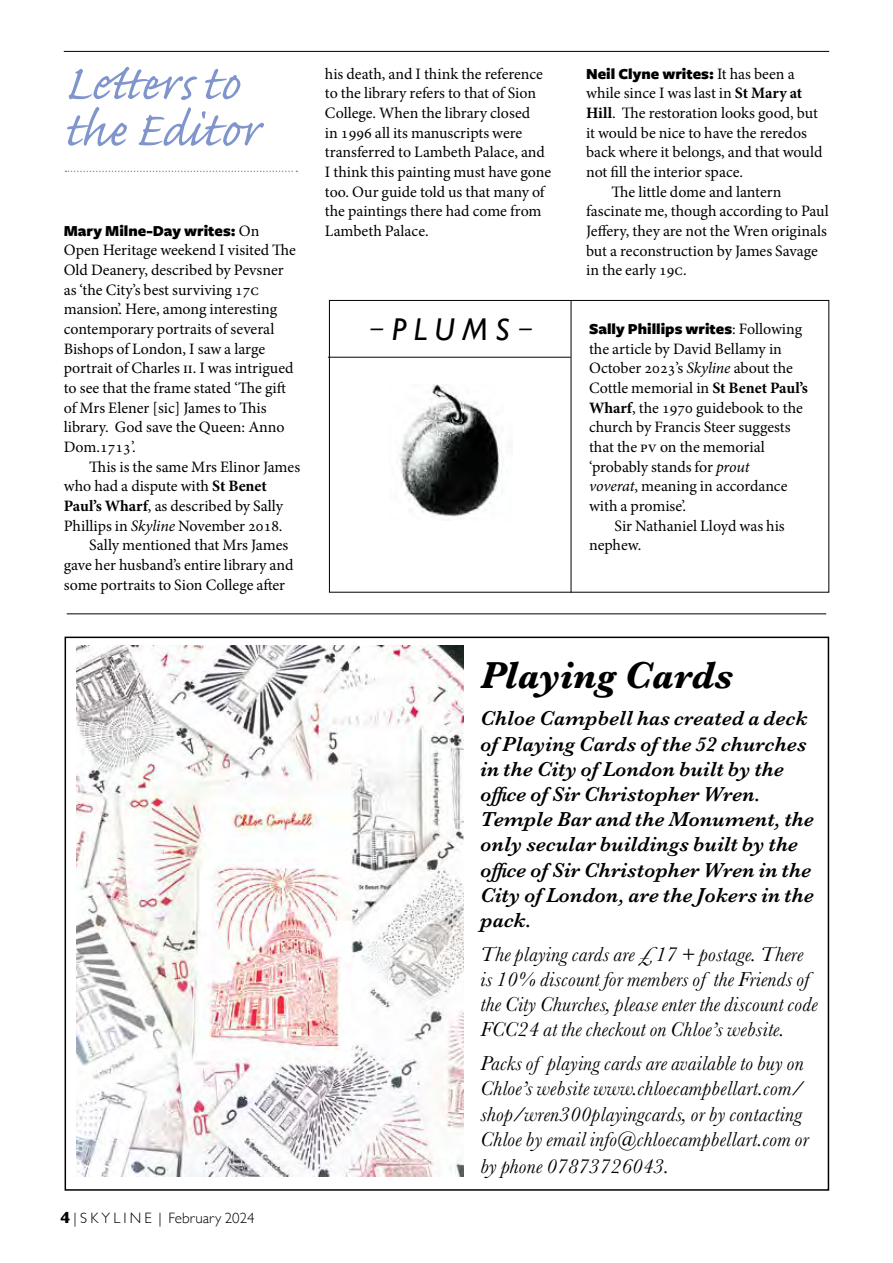
<style>
.page{position:relative;width:893px;height:1263px;background:#fff}
.page>*{position:absolute;margin:0;border:0;box-sizing:border-box;transform-origin:0 0}
.t1{font:63px/46.5px "Caflisch Script Pro";color:#7f95cc}
.t2{font:italic 700 39px "Baskerville";color:#000}
.t3{font:italic 31.5px "Gill Sans";letter-spacing:.24em;color:#000}
.t4{font:italic 21px/25.7px "Baskerville";letter-spacing:.01em;color:#000}
.t5{font:italic 600 21px/25.2px "Baskerville";letter-spacing:.01em;color:#000}
.t6{font:15.9px/19.6px "Minion Pro";color:#000}
.t7{font:900 15.9px "Freight Sans Pro";color:#000}
.t8{font:300 15px "Gill Sans";color:#000}
.s1{font-family:"Minion Pro";font-weight:400}
.s2{font-weight:700}
.s3{font-style:italic}
.s4{font-family:"Minion Pro"}
.s5{font-weight:700;font-size:16.5px}
</style>
<div class="page">
<hr style="left:64px;top:51px;width:765px;height:1px;background:#000">
<svg style="left:65px;top:171px;width:232px;height:1px"></svg>
<img style="left:399px;top:385px;width:103px;height:132px">
<div style="left:329px;top:300px;width:500px;height:293px;border:1px solid #000"></div>
<img style="left:77px;top:646px;width:386px;height:530px">
<hr style="left:67px;top:613px;width:759px;height:1px;background:#000">
<hr style="left:328px;top:357px;width:243px;height:1px;background:#000">
<hr style="left:571px;top:300px;width:1px;height:293px;background:#000">
<h1 class="t1" style="left:65px;top:67px;width:196px">Letters to the Editor</h1>
<p class="t7" style="left:64px;top:220px;width:197px">Mary Milne-Day writes: <span class="s1">On</span></p>
<p class="t6" style="left:64px;top:241px;width:234px">Open Heritage weekend I visited The<br>Old Deanery, described by Pevsner as ‘the City’s best surviving 17C mansion’. Here, among interesting contemporary portraits of several<br>Bishops of London, I saw a large portrait of Charles II. I was intrigued to see that the frame stated ‘The gift of Mrs Elener [sic] James to This library. God save the Queen: Anno<br>Dom.1713’.</p>
<p class="t6" style="left:64px;top:457px;width:238px;text-indent:26px">This is the same Mrs Elinor James who had a dispute with <span class="s2">St Benet Paul’s Wharf</span>, as described by Sally Phillips in <span class="s3">Skyline</span> November 2018.</p>
<p class="t6" style="left:64px;top:535px;width:231px;text-indent:26px">Sally mentioned that Mrs James gave her husband’s entire library and some portraits to Sion College after</p>
<p class="t6" style="left:325px;top:64px;width:228px">his death, and I think the reference to the library refers to that of Sion<br>College. When the library closed<br>in 1996 all its manuscripts were transferred to Lambeth Palace, and<br>I think this painting must have gone too. Our guide told us that many of the paintings there had come from<br>Lambeth Palace.</p>
<p class="t7" style="left:586px;top:62px;width:210px">Neil Clyne writes: <span class="s1">It has been a</span></p>
<p class="t6" style="left:586px;top:83px;width:218px">while since I was last in <span class="s2">St Mary at</span></p>
<p class="t6" style="left:586px;top:103px;width:233px"><span class="s2">Hill</span>. The restoration looks good, but</p>
<p class="t6" style="left:586px;top:123px;width:222px">it would be nice to have the reredos</p>
<p class="t6" style="left:586px;top:142px;width:238px">back where it belongs, and that would</p>
<p class="t6" style="left:586px;top:162px;width:158px">not fill the interior space.</p>
<p class="t6" style="left:612px;top:182px;width:171px">The little dome and lantern</p>
<p class="t6" style="left:586px;top:201px;width:244px">fascinate me, though according to Paul</p>
<p class="t6" style="left:586px;top:221px;width:242px">Jeffery, they are not the Wren originals</p>
<p class="t6" style="left:586px;top:241px;width:233px">but a reconstruction by James Savage</p>
<p class="t6" style="left:586px;top:260px;width:102px">in the early 19C.</p>
<h3 class="t3" style="left:369px;top:311px;width:166px"><span class="s4">–</span>PLUMS<span class="s4">–</span></h3>
<p class="t7" style="left:589px;top:318px;width:215px">Sally Phillips writes<span class="s1">: Following</span></p>
<p class="t6" style="left:589px;top:339px;width:221px">the article by David Bellamy in<br>October 2023’s <span class="s3">Skyline</span> about the<br>Cottle memorial in <span class="s2">St Benet Paul’s<br>Wharf</span>, the 1970 guidebook to the church by Francis Steer suggests that the PV on the memorial ‘probably stands for <span class="s3">prout<br>voverat</span>, meaning in accordance with a promise’.</p>
<p class="t6" style="left:589px;top:516px;width:197px;text-indent:26px">Sir Nathaniel Lloyd was his nephew.</p>
<p class="t8" style="left:60px;top:1206px;width:196px"><span class="s5">4</span> | S K Y L I N E | February 2024</p>
<h2 class="t2" style="left:480px;top:648px;width:254px">Playing Cards</h2>
<p class="t5" style="left:480px;top:706px;width:335px">Chloe Campbell has created a deck of Playing Cards of the 52 churches in the City of London built by the office of Sir Christopher Wren.<br>Temple Bar and the Monument, the only secular buildings built by the office of Sir Christopher Wren in the<br>City of London, are the Jokers in the pack.</p>
<h3 class="t4" style="left:480px;top:941px;width:339px;line-height:25.2px">The playing cards are £17 + postage. There is 10% discount for members of the Friends of the City Churches, please enter the discount code FCC24 at the checkout on Chloe’s website.</h3>
<h3 class="t4" style="left:480px;top:1050px;width:330px">Packs of playing cards are available to buy on Chloe’s website www.chloecampbellart.com/ shop/wren300playingcards, or by contacting Chloe by email info@chloecampbellart.com or by phone 07873726043.</h3>
</div>
